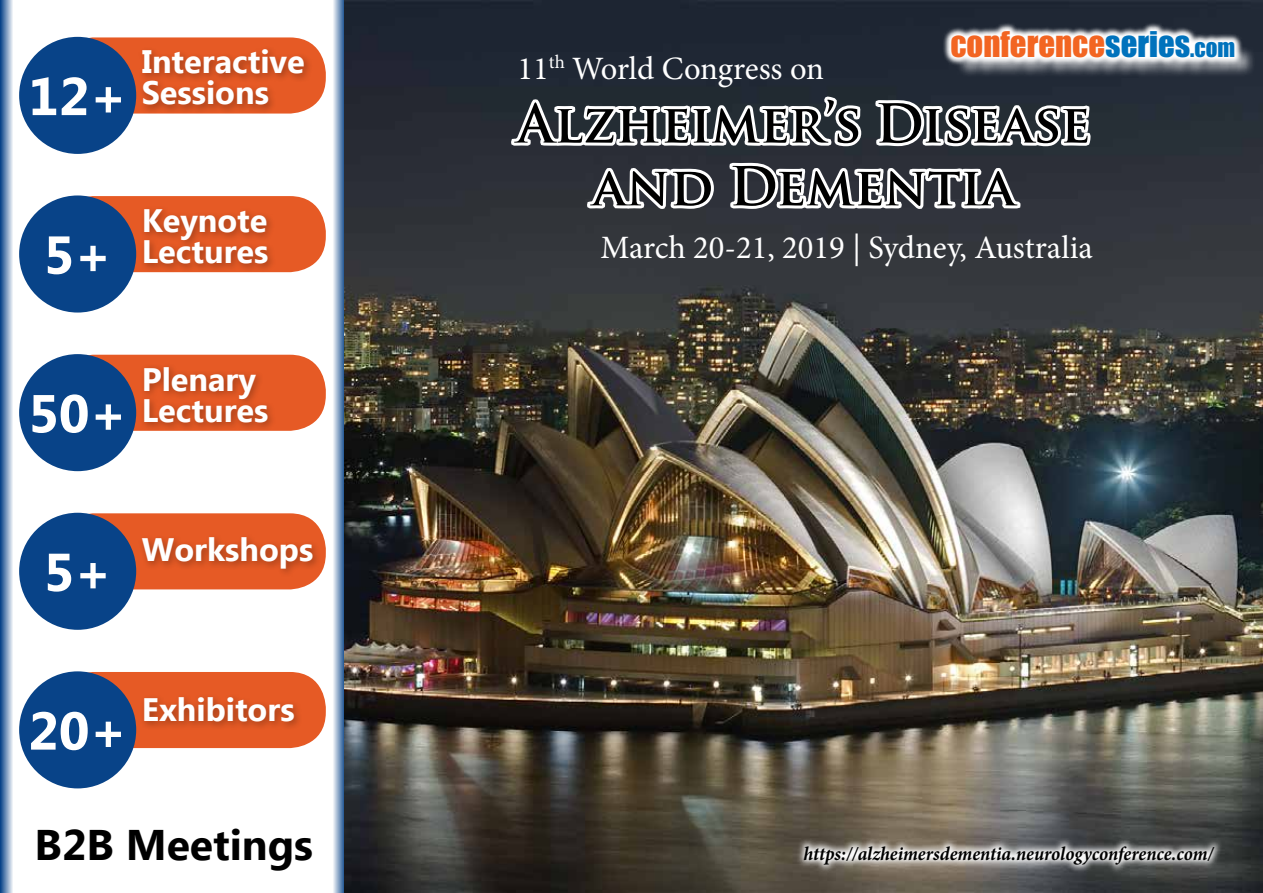
<style>
.page{position:relative;width:1263px;height:893px;background:#fff}
.page>*{position:absolute;margin:0;border:0;box-sizing:border-box;transform-origin:0 0}
.t1{font:700 53.25px "Ebrima";color:#fff}
.t2{font:700 52.35px/62.7px "Trajan Pro";color:#000;text-align:center}
.t3{font:700 42.75px "Ebrima";color:#000}
.t4{font:32.7px "Impact";color:#f26522}
.t5{font:32.55px "Minion Pro";letter-spacing:-.005em;color:#fff}
.t6{font:700 32.4px/30.9px "Ebrima";color:#fff}
.t7{font:italic 700 19.5px "Minion Pro";letter-spacing:-.005em;color:#000;scale:.95 1}
.s1{color:#0072bc}
.s2{font-size:22.95px;color:#0072bc}
</style>
<div class="page">
<div style="left:58px;top:37px;width:268px;height:77px;background:#e65a25;border-radius:36px"></div>
<div style="left:19px;top:37px;width:117px;height:117px;background:#084388;border-radius:50%"></div>
<div style="left:138px;top:45px;width:176px;height:70px;background:#000;opacity:.3"></div>
<div style="left:58px;top:196px;width:268px;height:76px;background:#e65a25;border-radius:36px"></div>
<div style="left:19px;top:195px;width:117px;height:118px;background:#084388;border-radius:50%"></div>
<div style="left:140px;top:205px;width:137px;height:68px;background:#000;opacity:.3"></div>
<div style="left:58px;top:355px;width:268px;height:76px;background:#e65a25;border-radius:36px"></div>
<div style="left:19px;top:354px;width:117px;height:117px;background:#084388;border-radius:50%"></div>
<div style="left:140px;top:362px;width:137px;height:70px;background:#000;opacity:.3"></div>
<div style="left:58px;top:513px;width:268px;height:76px;background:#e65a25;border-radius:36px"></div>
<div style="left:19px;top:513px;width:117px;height:117px;background:#084388;border-radius:50%"></div>
<div style="left:138px;top:533px;width:184px;height:45px;background:#000;opacity:.3"></div>
<div style="left:58px;top:672px;width:268px;height:76px;background:#e65a25;border-radius:36px"></div>
<div style="left:19px;top:671px;width:117px;height:117px;background:#084388;border-radius:50%"></div>
<div style="left:140px;top:693px;width:164px;height:38px;background:#000;opacity:.3"></div>
<svg style="left:0;top:0;width:13px;height:893px;background:#7a99be"></svg>
<svg style="left:333px;top:0;width:12px;height:893px;background:#8da8c8"></svg>
<img style="left:345px;top:0;width:918px;height:893px">
<div style="left:954px;top:34px;width:301px;height:44px;background:#fff;opacity:.75"></div>
<svg style="left:1093px;top:23px;width:150px;height:43px"></svg>
<svg style="left:796px;top:837px;width:427px;height:36px;background:#979591"></svg>
<svg style="left:508px;top:0;width:585px;height:409px;background:#4e5053"></svg>
<h1 class="t1" style="left:28px;top:57px;width:100px">12+</h1>
<p class="t6" style="left:142px;top:48px;width:165px">Interactive<br>Sessions</p>
<h1 class="t1" style="left:44px;top:215px;width:70px">5+</h1>
<p class="t6" style="left:142px;top:207px;width:128px">Keynote<br>Lectures</p>
<h1 class="t1" style="left:28px;top:374px;width:100px">50+</h1>
<p class="t6" style="left:142px;top:365px;width:128px">Plenary<br>Lectures</p>
<h1 class="t1" style="left:44px;top:532px;width:70px">5+</h1>
<p class="t6" style="left:142px;top:536px;width:173px">Workshops</p>
<h1 class="t1" style="left:28px;top:691px;width:100px">20+</h1>
<p class="t6" style="left:142px;top:696px;width:154px">Exhibitors</p>
<h3 class="t3" style="left:35px;top:813px;width:280px">B2B Meetings</h3>
<p class="t4" style="left:950px;top:19px;width:286px">CONFERENCE<span class="s1">SERIES</span><span class="s2">.COM</span></p>
<p class="t5" style="left:517px;top:47px;width:308px">11<sup>th</sup> World Congress on</p>
<h2 class="t2" style="left:517px;top:93px;width:574px">Alzheimer’s Disease and Dementia</h2>
<p class="t5" style="left:600px;top:226px;width:494px">March 20-21, 2019 | Sydney, Australia</p>
<p class="t7" style="left:804px;top:839px;width:433px">https://alzheimersdementia.neurologyconference.com/</p>
</div>
